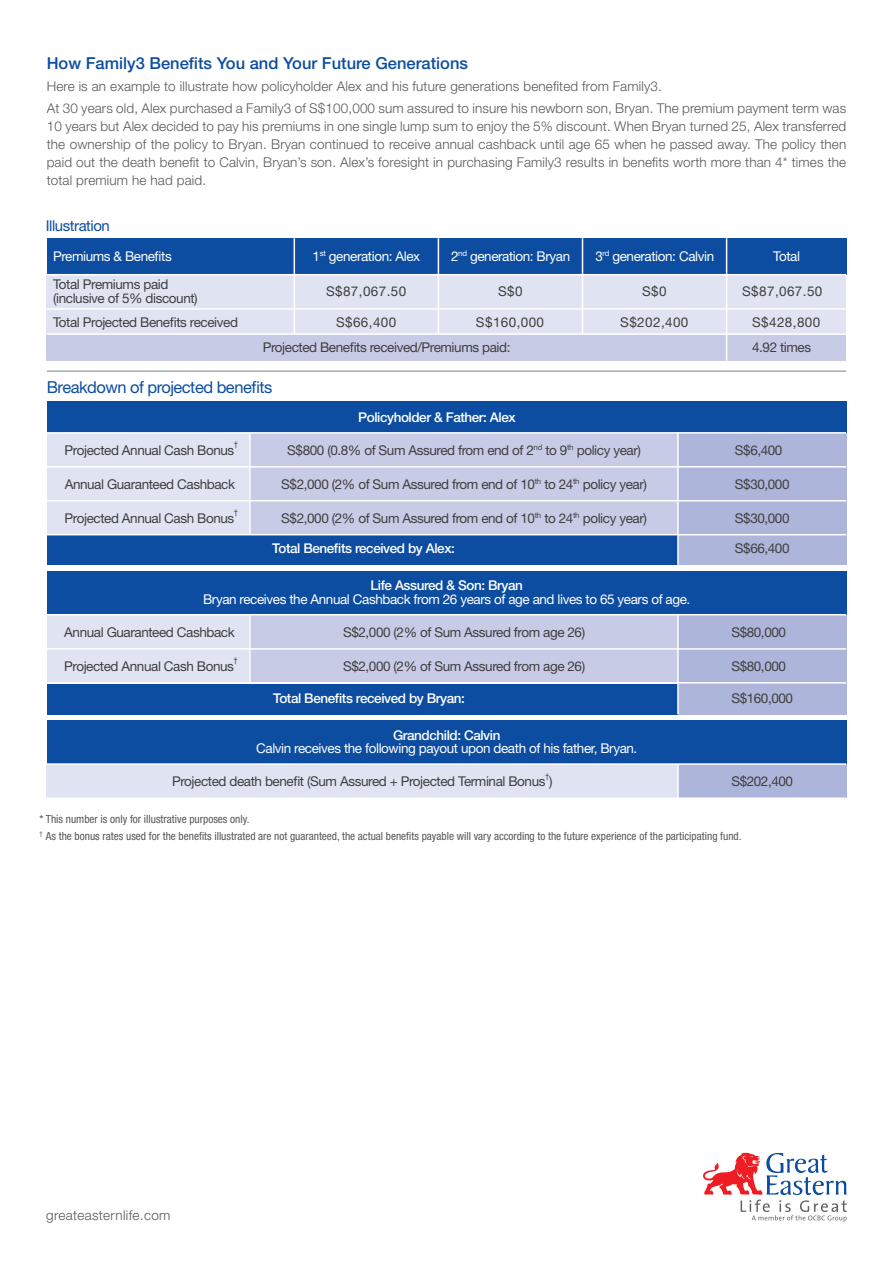
<style>
.page{position:relative;width:893px;height:1263px;background:#fff}
.page>*{position:absolute;margin:0;border:0;box-sizing:border-box;transform-origin:0 0}
.t1{font:500 16.5px "Helvetica Neue LT Std";color:#0d4da1}
.t2{font:16.5px "Helvetica Neue LT Std";letter-spacing:-.03em;color:#0d4da1}
.t3{font:15px "Helvetica Neue LT Std";letter-spacing:-.03em;color:#0d4da1}
.t4{font:13.5px/13.5px "Helvetica Neue LT Std";letter-spacing:-.03em;color:#3f3f40}
.t5{font:300 13.5px/18px "Helvetica Neue LT Std";letter-spacing:.01em;color:#57585a}
.t6{font:13.5px "Helvetica Neue LT Std";letter-spacing:-.03em;color:#fff}
.t7{font:500 13.5px "Helvetica Neue LT Std";letter-spacing:-.03em;color:#fff}
.t8{font:condensed 11.25px/16.2px "Helvetica Neue LT Std";color:#57585a}
.t9{font:7.8px "Helvetica Neue LT Std";color:#3f3f40}
.t10{font:7.8px "Helvetica Neue LT Std";color:#fff}
.s1{font-size:13.5px}
</style>
<div class="page">
<div style="left:47px;top:275px;width:799px;height:59px;background:#e0e4f2"></div>
<div style="left:47px;top:334px;width:799px;height:27px;background:#c7cbe6"></div>
<div style="left:47px;top:238px;width:799px;height:37px;background:#0d4da1"></div>
<hr style="left:47px;top:274px;width:799px;height:1px;background:#fff">
<hr style="left:47px;top:308px;width:799px;height:2px;background:#fff">
<hr style="left:47px;top:333px;width:799px;height:2px;background:#fff">
<hr style="left:294px;top:238px;width:1px;height:96px;background:#fff">
<hr style="left:438px;top:238px;width:1px;height:96px;background:#fff">
<hr style="left:582px;top:238px;width:1px;height:96px;background:#fff">
<hr style="left:726px;top:238px;width:1px;height:123px;background:#fff">
<div style="left:47px;top:433px;width:203px;height:102px;background:#e0e4f2"></div>
<div style="left:250px;top:433px;width:428px;height:102px;background:#c7cbe6"></div>
<div style="left:47px;top:535px;width:631px;height:30px;background:#0d4da1"></div>
<div style="left:678px;top:433px;width:168px;height:132px;background:#aeb5db"></div>
<div style="left:47px;top:402px;width:799px;height:31px;background:#0d4da1"></div>
<hr style="left:47px;top:432px;width:799px;height:2px;background:#fff">
<hr style="left:47px;top:466px;width:799px;height:2px;background:#fff">
<hr style="left:47px;top:500px;width:799px;height:1px;background:#fff">
<hr style="left:47px;top:534px;width:799px;height:1px;background:#fff">
<hr style="left:249px;top:433px;width:2px;height:102px;background:#fff">
<hr style="left:677px;top:433px;width:2px;height:132px;background:#fff">
<div style="left:47px;top:615px;width:203px;height:68px;background:#e0e4f2"></div>
<div style="left:250px;top:615px;width:428px;height:68px;background:#c7cbe6"></div>
<div style="left:47px;top:684px;width:631px;height:30px;background:#0d4da1"></div>
<div style="left:678px;top:615px;width:168px;height:99px;background:#aeb5db"></div>
<div style="left:47px;top:571px;width:799px;height:44px;background:#0d4da1"></div>
<hr style="left:47px;top:614px;width:799px;height:1px;background:#fff">
<hr style="left:47px;top:648px;width:799px;height:2px;background:#fff">
<hr style="left:47px;top:682px;width:799px;height:2px;background:#fff">
<hr style="left:249px;top:615px;width:2px;height:68px;background:#fff">
<hr style="left:677px;top:615px;width:2px;height:99px;background:#fff">
<div style="left:47px;top:764px;width:631px;height:34px;background:#e0e4f2"></div>
<div style="left:678px;top:764px;width:168px;height:34px;background:#aeb5db"></div>
<div style="left:47px;top:721px;width:799px;height:43px;background:#0d4da1"></div>
<hr style="left:47px;top:763px;width:799px;height:2px;background:#fff">
<hr style="left:47px;top:797px;width:799px;height:2px;background:#fff">
<hr style="left:677px;top:764px;width:2px;height:34px;background:#fff">
<hr style="left:47px;top:370px;width:799px;height:2px;background:#a8a9ad">
<svg style="left:703px;top:1153px;width:144px;height:69px"></svg>
<p class="t1" style="left:47px;top:57px;width:423px">How Family3 Benefits You and Your Future Generations</p>
<p class="t5" style="left:47px;top:77px;width:801px;line-height:22.2px">Here is an example to illustrate how policyholder Alex and his future generations benefited from Family3.<br>At 30 years old, Alex purchased a Family3 of S$100,000 sum assured to insure his newborn son, Bryan. The premium payment term was</p>
<p class="t5" style="left:47px;top:119px;width:801px;text-align:justify">10 years but Alex decided to pay his premiums in one single lump sum to enjoy the 5% discount. When Bryan turned 25, Alex transferred the ownership of the policy to Bryan. Bryan continued to receive annual cashback until age 65 when he passed away. The policy then paid out the death benefit to Calvin, Bryan’s son. Alex’s foresight in purchasing Family3 results in benefits worth more than 4* times the total premium he had paid.</p>
<p class="t3" style="left:46px;top:220px;width:66px">Illustration</p>
<p class="t6" style="left:53px;top:251px;width:120px">Premiums &amp; Benefits</p>
<p class="t6" style="left:451px;top:251px;width:121px">2<sup>nd</sup> generation: Bryan</p>
<p class="t6" style="left:329px;top:251px;width:93px">generation: Alex</p>
<p class="t6" style="left:595px;top:251px;width:120px">3<sup>rd</sup> generation: Calvin</p>
<p class="t6" style="left:773px;top:251px;width:28px">Total</p>
<p class="t4" style="left:326px;top:286px;width:82px">S$87,067.50</p>
<p class="t4" style="left:498px;top:286px;width:26px">S$0</p>
<p class="t4" style="left:642px;top:286px;width:26px">S$0</p>
<p class="t4" style="left:336px;top:316px;width:62px">S$66,400</p>
<p class="t10" style="left:313px;top:251px;width:15px"><span class="s1">1</span>st</p>
<p class="t4" style="left:53px;top:279px;width:146px">Total Premiums paid (inclusive of 5% discount)</p>
<p class="t4" style="left:742px;top:286px;width:82px">S$87,067.50</p>
<p class="t4" style="left:476px;top:316px;width:70px">S$160,000</p>
<p class="t4" style="left:620px;top:316px;width:70px">S$202,400</p>
<p class="t4" style="left:752px;top:311px;width:70px;line-height:25.2px">S$428,800<br>4.92 times</p>
<p class="t4" style="left:53px;top:316px;width:186px">Total Projected Benefits received</p>
<p class="t4" style="left:263px;top:342px;width:249px">Projected Benefits received/Premiums paid:</p>
<p class="t2" style="left:47px;top:381px;width:227px">Breakdown of projected benefits</p>
<p class="t7" style="left:358px;top:412px;width:159px">Policyholder &amp; Father: Alex</p>
<p class="t4" style="left:65px;top:444px;width:171px">Projected Annual Cash Bonus</p>
<p class="t9" style="left:234px;top:442px;width:6px">†</p>
<p class="t4" style="left:65px;top:478px;width:172px">Annual Guaranteed Cashback</p>
<p class="t4" style="left:65px;top:513px;width:171px">Projected Annual Cash Bonus</p>
<p class="t9" style="left:234px;top:510px;width:6px">†</p>
<p class="t4" style="left:735px;top:444px;width:49px">S$6,400</p>
<p class="t4" style="left:735px;top:478px;width:56px">S$30,000</p>
<p class="t4" style="left:735px;top:513px;width:56px">S$30,000</p>
<p class="t4" style="left:287px;top:444px;width:355px">S$800 (0.8% of Sum Assured from end of 2<sup>nd</sup> to 9<sup>th</sup> policy year)</p>
<p class="t4" style="left:281px;top:478px;width:367px">S$2,000 (2% of Sum Assured from end of 10<sup>th</sup> to 24<sup>th</sup> policy year)</p>
<p class="t4" style="left:281px;top:513px;width:367px">S$2,000 (2% of Sum Assured from end of 10<sup>th</sup> to 24<sup>th</sup> policy year)</p>
<p class="t7" style="left:272px;top:544px;width:184px">Total Benefits received by Alex:</p>
<p class="t4" style="left:735px;top:543px;width:56px">S$66,400</p>
<p class="t7" style="left:371px;top:581px;width:154px">Life Assured &amp; Son: Bryan</p>
<p class="t6" style="left:203px;top:594px;width:489px">Bryan receives the Annual Cashback from 26 years of age and lives to 65 years of age.</p>
<p class="t4" style="left:64px;top:627px;width:172px">Annual Guaranteed Cashback</p>
<p class="t4" style="left:64px;top:660px;width:171px">Projected Annual Cash Bonus</p>
<p class="t9" style="left:233px;top:658px;width:6px">†</p>
<p class="t4" style="left:343px;top:627px;width:244px">S$2,000 (2% of Sum Assured from age 26)</p>
<p class="t4" style="left:343px;top:660px;width:244px">S$2,000 (2% of Sum Assured from age 26)</p>
<p class="t4" style="left:731px;top:627px;width:56px">S$80,000</p>
<p class="t4" style="left:731px;top:660px;width:56px">S$80,000</p>
<p class="t7" style="left:273px;top:693px;width:193px">Total Benefits received by Bryan:</p>
<p class="t4" style="left:731px;top:693px;width:63px">S$160,000</p>
<p class="t7" style="left:393px;top:730px;width:109px">Grandchild: Calvin</p>
<p class="t6" style="left:256px;top:743px;width:383px">Calvin receives the following payout upon death of his father, Bryan.</p>
<p class="t4" style="left:172px;top:776px;width:382px">Projected death benefit (Sum Assured + Projected Terminal Bonus )</p>
<p class="t9" style="left:545px;top:773px;width:6px">†</p>
<p class="t4" style="left:731px;top:776px;width:63px">S$202,400</p>
<p class="t8" style="left:40px;top:813px;width:703px">* This number is only for illustrative purposes only.<br><sup>†</sup> As the bonus rates used for the benefits illustrated are not guaranteed, the actual benefits payable will vary according to the future experience of the participating fund.</p>
<p class="t5" style="left:46px;top:1208px;width:126px">greateasternlife.com</p>
</div>
